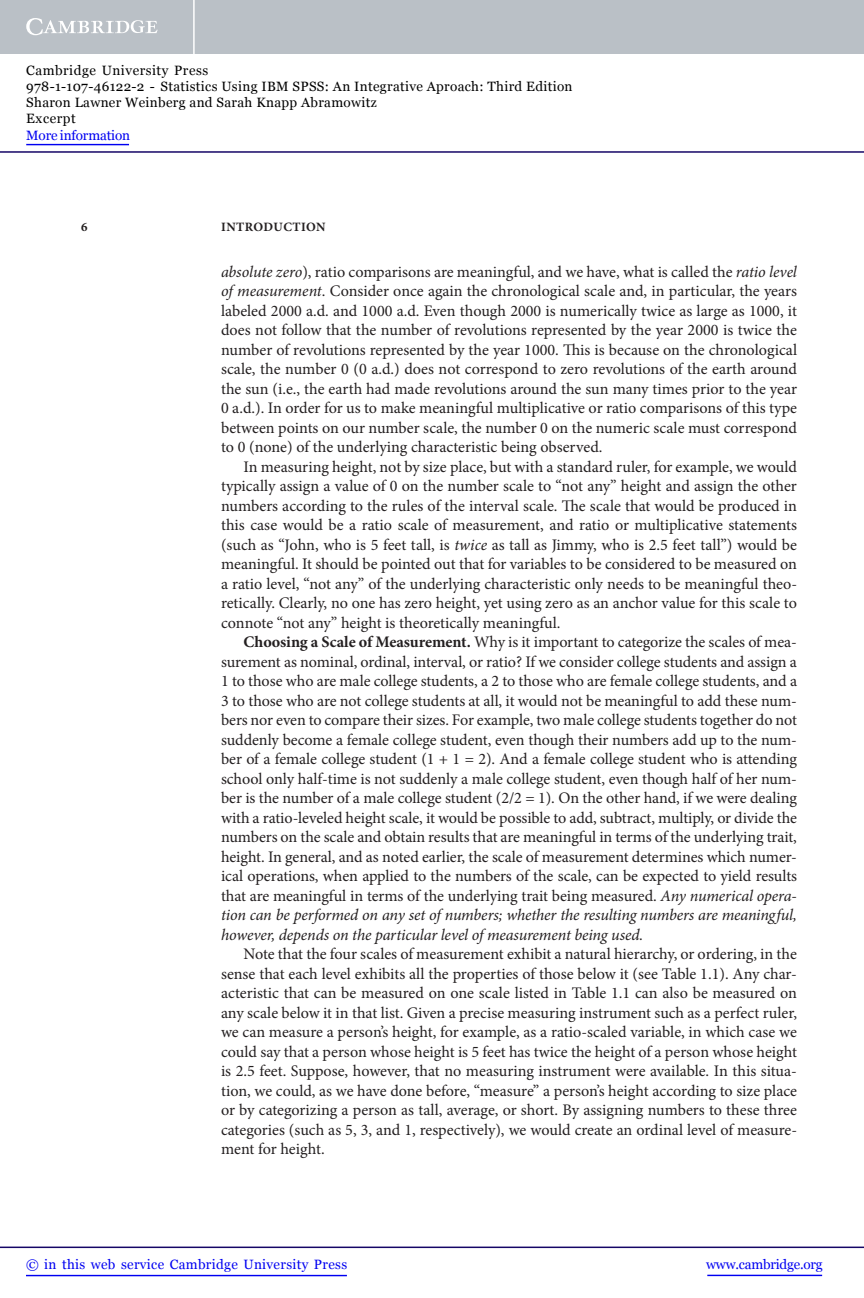
<style>
.page{position:relative;width:864px;height:1298px;background:#fff}
.page>*{position:absolute;margin:0;border:0;box-sizing:border-box;transform-origin:0 0}
.t1{font:16.2px/19.5px "Minion Pro";letter-spacing:-.005em;color:#231f20;text-align:justify}
.t2{font:13.5px/16.2px "Georgia";letter-spacing:.025em;color:#000}
.t3{font:13.5px "Georgia";letter-spacing:.025em;color:#0000f1}
.t4{font:13.5px "Georgia";letter-spacing:-.015em;color:#0000f1}
.t5{font:13.5px "Georgia";letter-spacing:-.01em;color:#0000f1}
.t6{font:700 12.75px "Minion Pro";letter-spacing:.035em;color:#231f20}
.s1{font-style:italic}
.s2{font-weight:700}
</style>
<div class="page">
<div style="left:0;top:0;width:864px;height:54px;background:#bac0c6"></div>
<svg style="left:26px;top:18px;width:132px;height:17px"></svg>
<hr style="left:193px;top:0;width:2px;height:54px;background:#fff">
<hr style="left:0;top:151px;width:864px;height:2px;background:#150666">
<hr style="left:707px;top:1274px;width:115px;height:2px;background:#0000f1">
<hr style="left:0;top:1246px;width:864px;height:2px;background:#150666">
<hr style="left:26px;top:1274px;width:321px;height:2px;background:#0000f1">
<hr style="left:26px;top:144px;width:103px;height:1px;background:#0000f1">
<p class="t2" style="left:26px;top:62px;width:548px">Cambridge University Press<br>978-1-107-46122-2 - Statistics Using IBM SPSS: An Integrative Aproach: Third Edition Sharon Lawner Weinberg and Sarah Knapp Abramowitz<br>Excerpt</p>
<p class="t5" style="left:26px;top:127px;width:105px">More information</p>
<p class="t6" style="left:81px;top:218px;width:8px">6</p>
<p class="t6" style="left:221px;top:218px;width:106px">Introduction</p>
<p class="t1" style="left:221px;top:262px;width:578px"><span class="s1">absolute zero</span>), ratio comparisons are meaningful, and we have, what is called the <span class="s1">ratio level of measurement</span>. Consider once again the chronological scale and, in particular, the years labeled 2000 a.d. and 1000 a.d. Even though 2000 is numerically twice as large as 1000, it does not follow that the number of revolutions represented by the year 2000 is twice the number of revolutions represented by the year 1000. This is because on the chronological scale, the number 0 (0 a.d.) does not correspond to zero revolutions of the earth around the sun (i.e., the earth had made revolutions around the sun many times prior to the year 0 a.d.). In order for us to make meaningful multiplicative or ratio comparisons of this type between points on our number scale, the number 0 on the numeric scale must correspond to 0 (none) of the underlying characteristic being observed.</p>
<p class="t1" style="left:221px;top:457px;width:578px;text-indent:22px">In measuring height, not by size place, but with a standard ruler, for example, we would typically assign a value of 0 on the number scale to “not any” height and assign the other numbers according to the rules of the interval scale. The scale that would be produced in this case would be a ratio scale of measurement, and ratio or multiplicative statements (such as “John, who is 5 feet tall, is <span class="s1">twice</span> as tall as Jimmy, who is 2.5 feet tall”) would be meaningful. It should be pointed out that for variables to be considered to be measured on a ratio level, “not any” of the underlying characteristic only needs to be meaningful theo&shy;retically. Clearly, no one has zero height, yet using zero as an anchor value for this scale to connote “not any” height is theoretically meaningful.</p>
<p class="t1" style="left:221px;top:632px;width:578px;text-indent:23px"><span class="s2">Choosing a Scale of Measurement.</span> Why is it important to categorize the scales of mea&shy;surement as nominal, ordinal, interval, or ratio? If we consider college students and assign a 1 to those who are male college students, a 2 to those who are female college students, and a 3 to those who are not college students at all, it would not be meaningful to add these num&shy;bers nor even to compare their sizes. For example, two male college students together do not suddenly become a female college student, even though their numbers add up to the num&shy;ber of a female college student (1 + 1 = 2). And a female college student who is attending school only half-time is not suddenly a male college student, even though half of her num&shy;ber is the number of a male college student (2/2 = 1). On the other hand, if we were dealing with a ratio-leveled height scale, it would be possible to add, subtract, multiply, or divide the numbers on the scale and obtain results that are meaningful in terms of the underlying trait, height. In general, and as noted earlier, the scale of measurement determines which numer&shy;ical operations, when applied to the numbers of the scale, can be expected to yield results that are meaningful in terms of the underlying trait being measured. <span class="s1">Any numerical opera&shy;tion can be performed on any set of numbers; whether the resulting numbers are meaningful, however, depends on the particular level of measurement being used.</span></p>
<p class="t1" style="left:221px;top:944px;width:578px;text-indent:22px">Note that the four scales of measurement exhibit a natural hierarchy, or ordering, in the sense that each level exhibits all the properties of those below it (see Table 1.1). Any char&shy;acteristic that can be measured on one scale listed in Table 1.1 can also be measured on any scale below it in that list. Given a precise measuring instrument such as a perfect ruler, we can measure a person’s height, for example, as a ratio-scaled variable, in which case we could say that a person whose height is 5 feet has twice the height of a person whose height is 2.5 feet. Suppose, however, that no measuring instrument were available. In this situa&shy;tion, we could, as we have done before, “measure” a person’s height according to size place or by categorizing a person as tall, average, or short. By assigning numbers to these three categories (such as 5, 3, and 1, respectively), we would create an ordinal level of measure&shy;ment for height.</p>
<p class="t3" style="left:26px;top:1256px;width:323px">© in this web service Cambridge University Press</p>
<p class="t4" style="left:706px;top:1256px;width:118px">www.cambridge.org</p>
</div>
